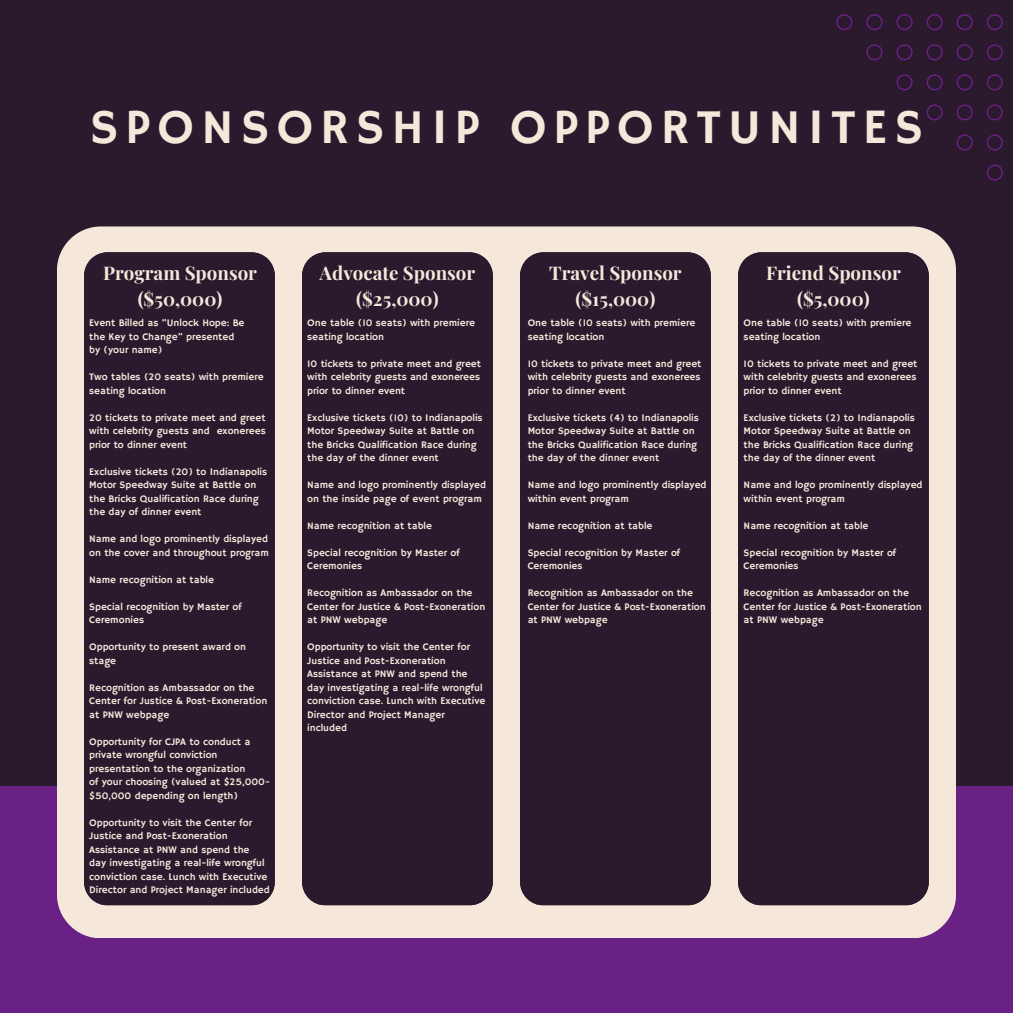
<style>
.page{position:relative;width:1013px;height:1013px;background:#fff}
.page>*{position:absolute;margin:0;border:0;box-sizing:border-box;transform-origin:0 0}
.t1{font:49.38px "Hammersmith One";letter-spacing:.14em;color:#f5e8da}
.t2{font:700 18.75px/26.2px "Playfair Display";color:#f5e8da;text-align:center}
.t3{font:10.12px "Hammersmith One";color:#f5e8da}
</style>
<div class="page">
<div style="left:0;top:0;width:1012px;height:1012px;background:#2b192e"></div>
<div style="left:0;top:786px;width:1012px;height:226px;background:#6a2186"></div>
<div style="left:57px;top:226px;width:898px;height:712px;background:#f5e8da;border-radius:44px"></div>
<svg style="left:986px;top:44px;width:16px;height:16px"></svg>
<svg style="left:956px;top:44px;width:16px;height:16px"></svg>
<svg style="left:956px;top:74px;width:16px;height:16px"></svg>
<svg style="left:956px;top:104px;width:16px;height:16px"></svg>
<svg style="left:926px;top:104px;width:16px;height:16px"></svg>
<svg style="left:956px;top:134px;width:16px;height:16px"></svg>
<svg style="left:926px;top:44px;width:16px;height:16px"></svg>
<svg style="left:926px;top:74px;width:16px;height:16px"></svg>
<svg style="left:896px;top:44px;width:16px;height:16px"></svg>
<svg style="left:896px;top:74px;width:16px;height:16px"></svg>
<svg style="left:866px;top:44px;width:16px;height:16px"></svg>
<svg style="left:986px;top:74px;width:16px;height:16px"></svg>
<svg style="left:986px;top:104px;width:16px;height:16px"></svg>
<svg style="left:986px;top:134px;width:16px;height:16px"></svg>
<svg style="left:986px;top:165px;width:16px;height:16px"></svg>
<svg style="left:986px;top:14px;width:16px;height:16px"></svg>
<svg style="left:956px;top:14px;width:16px;height:16px"></svg>
<svg style="left:926px;top:14px;width:16px;height:16px"></svg>
<svg style="left:896px;top:14px;width:16px;height:16px"></svg>
<svg style="left:866px;top:14px;width:16px;height:16px"></svg>
<svg style="left:836px;top:14px;width:16px;height:16px"></svg>
<div style="left:84px;top:252px;width:190px;height:653px;background:#2b192e"></div>
<div style="left:302px;top:252px;width:190px;height:653px;background:#2b192e"></div>
<div style="left:520px;top:252px;width:190px;height:653px;background:#2b192e"></div>
<div style="left:738px;top:252px;width:190px;height:653px;background:#2b192e"></div>
<p class="t1" style="left:90px;top:98px;width:834px">SPONSORSHIP OPPORTUNITES</p>
<h1 class="t2" style="left:103px;top:259px;width:155px">Program Sponsor ($50,000)</h1>
<h2 class="t2" style="left:319px;top:259px;width:157px">Advocate Sponsor ($25,000)</h2>
<p class="t2" style="left:549px;top:259px;width:134px">Travel Sponsor ($15,000)</p>
<p class="t2" style="left:766px;top:259px;width:136px">Friend Sponsor ($5,000)</p>
<p class="t3" style="left:89px;top:317px;width:157px">Event Billed as “Unlock Hope: Be</p>
<p class="t3" style="left:89px;top:330px;width:146px">the Key to Change” presented</p>
<p class="t3" style="left:89px;top:344px;width:75px">by (your name)</p>
<p class="t3" style="left:89px;top:371px;width:176px">Two tables (20 seats) with premiere</p>
<p class="t3" style="left:89px;top:384px;width:78px">seating location</p>
<p class="t3" style="left:89px;top:411px;width:178px">20 tickets to private meet and greet</p>
<p class="t3" style="left:89px;top:425px;width:178px">with celebrity guests and exonerees</p>
<p class="t3" style="left:89px;top:438px;width:99px">prior to dinner event</p>
<p class="t3" style="left:89px;top:465px;width:179px">Exclusive tickets (20) to Indianapolis</p>
<p class="t3" style="left:89px;top:479px;width:168px">Motor Speedway Suite at Battle on</p>
<p class="t3" style="left:89px;top:492px;width:171px">the Bricks Qualification Race during</p>
<p class="t3" style="left:89px;top:506px;width:114px">the day of dinner event</p>
<p class="t3" style="left:89px;top:533px;width:180px">Name and logo prominently displayed</p>
<p class="t3" style="left:89px;top:546px;width:181px">on the cover and throughout program</p>
<p class="t3" style="left:89px;top:573px;width:126px">Name recognition at table</p>
<p class="t3" style="left:89px;top:600px;width:154px">Special recognition by Master of</p>
<p class="t3" style="left:89px;top:614px;width:56px">Ceremonies</p>
<p class="t3" style="left:89px;top:641px;width:158px">Opportunity to present award on</p>
<p class="t3" style="left:89px;top:654px;width:28px">stage</p>
<p class="t3" style="left:89px;top:681px;width:167px">Recognition as Ambassador on the</p>
<p class="t3" style="left:89px;top:695px;width:179px">Center for Justice &amp; Post-Exoneration</p>
<p class="t3" style="left:89px;top:708px;width:81px">at PNW webpage</p>
<p class="t3" style="left:89px;top:735px;width:163px">Opportunity for CJPA to conduct a</p>
<p class="t3" style="left:89px;top:749px;width:130px">private wrongful conviction</p>
<p class="t3" style="left:89px;top:762px;width:158px">presentation to the organization</p>
<p class="t3" style="left:89px;top:776px;width:182px">of your choosing (valued at $25,000-</p>
<p class="t3" style="left:89px;top:789px;width:150px">$50,000 depending on length)</p>
<p class="t3" style="left:89px;top:816px;width:164px">Opportunity to visit the Center for</p>
<p class="t3" style="left:89px;top:830px;width:140px">Justice and Post-Exoneration</p>
<p class="t3" style="left:89px;top:843px;width:162px">Assistance at PNW and spend the</p>
<p class="t3" style="left:89px;top:857px;width:177px">day investigating a real-life wrongful</p>
<p class="t3" style="left:89px;top:870px;width:180px">conviction case. Lunch with Executive</p>
<h2 class="t3" style="left:89px;top:884px;width:182px">Director and Project Manager included</h2>
<p class="t3" style="left:307px;top:317px;width:169px">One table (10 seats) with premiere</p>
<p class="t3" style="left:307px;top:330px;width:78px">seating location</p>
<p class="t3" style="left:307px;top:357px;width:175px">10 tickets to private meet and greet</p>
<p class="t3" style="left:307px;top:371px;width:174px">with celebrity guests and exonerees</p>
<p class="t3" style="left:307px;top:384px;width:99px">prior to dinner event</p>
<p class="t3" style="left:307px;top:411px;width:177px">Exclusive tickets (10) to Indianapolis</p>
<p class="t3" style="left:307px;top:425px;width:168px">Motor Speedway Suite at Battle on</p>
<p class="t3" style="left:307px;top:438px;width:171px">the Bricks Qualification Race during</p>
<p class="t3" style="left:307px;top:452px;width:133px">the day of the dinner event</p>
<p class="t3" style="left:307px;top:479px;width:180px">Name and logo prominently displayed</p>
<p class="t3" style="left:307px;top:492px;width:176px">on the inside page of event program</p>
<p class="t3" style="left:307px;top:519px;width:126px">Name recognition at table</p>
<p class="t3" style="left:307px;top:546px;width:154px">Special recognition by Master of</p>
<p class="t3" style="left:307px;top:560px;width:56px">Ceremonies</p>
<p class="t3" style="left:307px;top:587px;width:167px">Recognition as Ambassador on the</p>
<p class="t3" style="left:307px;top:600px;width:179px">Center for Justice &amp; Post-Exoneration</p>
<p class="t3" style="left:307px;top:614px;width:81px">at PNW webpage</p>
<p class="t3" style="left:307px;top:641px;width:164px">Opportunity to visit the Center for</p>
<p class="t3" style="left:307px;top:654px;width:140px">Justice and Post-Exoneration</p>
<p class="t3" style="left:307px;top:668px;width:162px">Assistance at PNW and spend the</p>
<p class="t3" style="left:307px;top:681px;width:177px">day investigating a real-life wrongful</p>
<p class="t3" style="left:307px;top:695px;width:180px">conviction case. Lunch with Executive</p>
<p class="t3" style="left:307px;top:708px;width:139px">Director and Project Manager</p>
<p class="t3" style="left:307px;top:722px;width:41px">included</p>
<p class="t3" style="left:527px;top:317px;width:169px">One table (10 seats) with premiere</p>
<p class="t3" style="left:527px;top:330px;width:78px">seating location</p>
<p class="t3" style="left:527px;top:357px;width:175px">10 tickets to private meet and greet</p>
<p class="t3" style="left:527px;top:371px;width:174px">with celebrity guests and exonerees</p>
<p class="t3" style="left:527px;top:384px;width:99px">prior to dinner event</p>
<p class="t3" style="left:527px;top:411px;width:173px">Exclusive tickets (4) to Indianapolis</p>
<p class="t3" style="left:527px;top:425px;width:168px">Motor Speedway Suite at Battle on</p>
<p class="t3" style="left:527px;top:438px;width:171px">the Bricks Qualification Race during</p>
<p class="t3" style="left:527px;top:452px;width:133px">the day of the dinner event</p>
<p class="t3" style="left:527px;top:479px;width:180px">Name and logo prominently displayed</p>
<p class="t3" style="left:527px;top:492px;width:103px">within event program</p>
<p class="t3" style="left:527px;top:519px;width:126px">Name recognition at table</p>
<p class="t3" style="left:527px;top:546px;width:154px">Special recognition by Master of</p>
<p class="t3" style="left:527px;top:560px;width:56px">Ceremonies</p>
<p class="t3" style="left:527px;top:587px;width:167px">Recognition as Ambassador on the</p>
<p class="t3" style="left:527px;top:600px;width:179px">Center for Justice &amp; Post-Exoneration</p>
<p class="t3" style="left:527px;top:614px;width:81px">at PNW webpage</p>
<h2 class="t3" style="left:743px;top:317px;width:169px">One table (10 seats) with premiere</h2>
<p class="t3" style="left:743px;top:330px;width:78px">seating location</p>
<p class="t3" style="left:743px;top:357px;width:175px">10 tickets to private meet and greet</p>
<p class="t3" style="left:743px;top:371px;width:174px">with celebrity guests and exonerees</p>
<p class="t3" style="left:743px;top:384px;width:99px">prior to dinner event</p>
<p class="t3" style="left:743px;top:411px;width:173px">Exclusive tickets (2) to Indianapolis</p>
<p class="t3" style="left:743px;top:425px;width:168px">Motor Speedway Suite at Battle on</p>
<p class="t3" style="left:743px;top:438px;width:171px">the Bricks Qualification Race during</p>
<p class="t3" style="left:743px;top:452px;width:133px">the day of the dinner event</p>
<p class="t3" style="left:743px;top:479px;width:180px">Name and logo prominently displayed</p>
<p class="t3" style="left:743px;top:492px;width:103px">within event program</p>
<p class="t3" style="left:743px;top:519px;width:126px">Name recognition at table</p>
<p class="t3" style="left:743px;top:546px;width:154px">Special recognition by Master of</p>
<p class="t3" style="left:743px;top:560px;width:56px">Ceremonies</p>
<p class="t3" style="left:743px;top:587px;width:167px">Recognition as Ambassador on the</p>
<p class="t3" style="left:743px;top:600px;width:179px">Center for Justice &amp; Post-Exoneration</p>
<p class="t3" style="left:743px;top:614px;width:81px">at PNW webpage</p>
</div>
